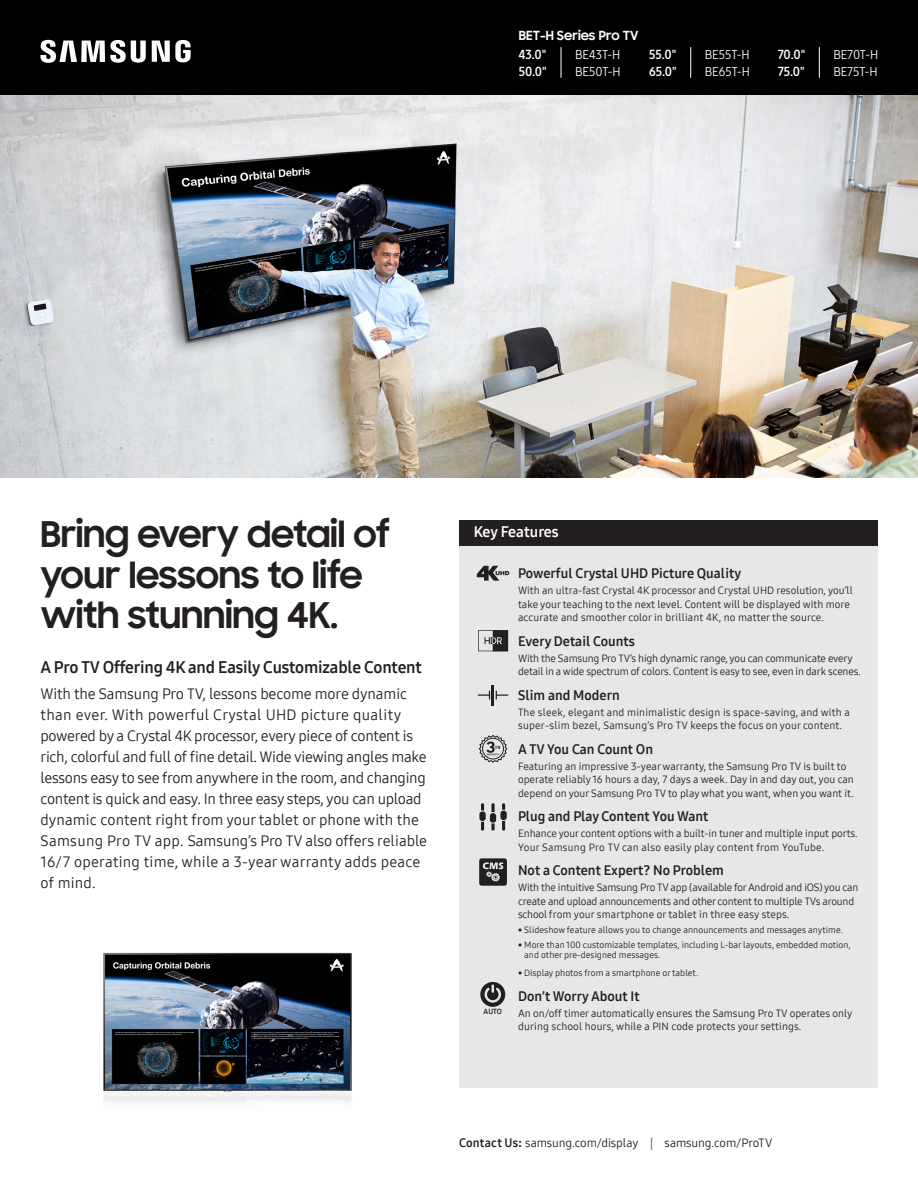
<style>
.page{position:relative;width:918px;height:1188px;background:#fff}
.page>*{position:absolute;margin:0;border:0;box-sizing:border-box;transform-origin:0 0}
.Headlines{font:700 36px/40.5px "Samsung Sharp Sans";letter-spacing:-.01em;color:#231f20}
.Small_Copy_Heads{font:16.5px "Samsung One 700";letter-spacing:-.01em;color:#231f20}
.Small_Copy_Heads-2{font:15px/21px "Samsung One 400";letter-spacing:-.01em;color:#231f20}
.t1{font:15px "Samsung One 700";color:#fff}
.Subheaders{font:13.5px "Samsung One 700";color:#231f20}
.Product_SKUs{font:12.75px "Samsung One 400 C";color:#fff}
.t2{font:12.75px "Samsung One 700 C";color:#fff}
.t3{font:700 12.75px "Samsung Sharp Sans";color:#fff}
.t4{font:12px "Samsung One 400";letter-spacing:-.01em;color:#231f20}
.Bullets{font:10.5px/13.5px "Samsung One 400";color:#231f20}
.Bullets-2{font:10.5px/13.5px "Samsung One 400";letter-spacing:-.02em;color:#231f20}
.Bullets-3{font:9px/10.5px "Samsung One 400";color:#231f20}
.t5{font:7.35px "Samsung One 700";color:#231f20}
.s1{font-family:"Samsung One 700"}
.s2{font-family:"Helvetica Neue";font-weight:700}
</style>
<div class="page">
<img style="left:103px;top:952px;width:249px;height:150px">
<img style="left:0;top:94px;width:918px;height:384px">
<div style="left:459px;top:543px;width:419px;height:545px;background:#e6e7e9"></div>
<div style="left:0;top:0;width:918px;height:94px;background:#000001"></div>
<svg style="left:41px;top:40px;width:105px;height:23px"></svg>
<svg style="left:152px;top:40px;width:39px;height:22px"></svg>
<hr style="left:561px;top:47px;width:1px;height:31px;background:#fff">
<hr style="left:690px;top:47px;width:1px;height:31px;background:#fff">
<hr style="left:819px;top:47px;width:1px;height:31px;background:#fff">
<div style="left:459px;top:520px;width:419px;height:26px;background:#231f20"></div>
<svg style="left:478px;top:735px;width:30px;height:28px"></svg>
<svg style="left:477px;top:566px;width:32px;height:15px"></svg>
<svg style="left:478px;top:630px;width:30px;height:21px"></svg>
<hr style="left:492px;top:685px;width:2px;height:21px;background:#231f20">
<svg style="left:496px;top:691px;width:12px;height:9px"></svg>
<svg style="left:478px;top:691px;width:12px;height:9px"></svg>
<svg style="left:479px;top:858px;width:28px;height:28px"></svg>
<div style="left:490px;top:813px;width:6px;height:10px;background:#231f20;border-radius:3px"></div>
<div style="left:500px;top:811px;width:7px;height:9px;background:#231f20;border-radius:3px"></div>
<div style="left:479px;top:811px;width:7px;height:10px;background:#231f20;border-radius:3px"></div>
<svg style="left:491px;top:823px;width:4px;height:8px"></svg>
<svg style="left:491px;top:803px;width:4px;height:9px"></svg>
<svg style="left:502px;top:821px;width:3px;height:10px"></svg>
<svg style="left:502px;top:803px;width:3px;height:7px"></svg>
<svg style="left:481px;top:803px;width:3px;height:8px"></svg>
<svg style="left:481px;top:822px;width:3px;height:9px"></svg>
<svg style="left:480px;top:982px;width:25px;height:25px"></svg>
<p class="t3" style="left:519px;top:26px;width:121px">BET-H Series Pro TV</p>
<p class="t2" style="left:519px;top:46px;width:29px">43.0"</p>
<p class="t2" style="left:519px;top:63px;width:30px">50.0"</p>
<p class="Product_SKUs" style="left:575px;top:46px;width:47px">BE43T-H</p>
<p class="Product_SKUs" style="left:575px;top:63px;width:47px">BE50T-H</p>
<p class="t2" style="left:649px;top:46px;width:29px">55.0"</p>
<p class="t2" style="left:649px;top:63px;width:29px">65.0"</p>
<p class="Product_SKUs" style="left:705px;top:46px;width:47px">BE55T-H</p>
<p class="Product_SKUs" style="left:705px;top:63px;width:47px">BE65T-H</p>
<p class="t2" style="left:778px;top:46px;width:29px">70.0"</p>
<p class="t2" style="left:778px;top:63px;width:28px">75.0"</p>
<p class="Product_SKUs" style="left:833px;top:46px;width:46px">BE70T-H</p>
<p class="Product_SKUs" style="left:833px;top:63px;width:46px">BE75T-H</p>
<p class="Headlines" style="left:40px;top:512px;width:351px">Bring every detail of your lessons to life with stunning 4K.</p>
<p class="Small_Copy_Heads" style="left:40px;top:656px;width:383px">A Pro TV Offering 4K and Easily Customizable Content</p>
<p class="Small_Copy_Heads-2" style="left:40px;top:683px;width:388px">With the Samsung Pro TV, lessons become more dynamic than ever. With powerful Crystal UHD picture quality powered by a Crystal 4K processor, every piece of content is rich, colorful and full of fine detail. Wide viewing angles make lessons easy to see from anywhere in the room, and changing content is quick and easy. In three easy steps, you can upload dynamic content right from your tablet or phone with the Samsung Pro TV app. Samsung’s Pro TV also offers reliable 16/7 operating time, while a 3-year warranty adds peace of mind.</p>
<p class="t1" style="left:474px;top:522px;width:87px">Key Features</p>
<p class="t5" style="left:484px;top:1006px;width:20px">AUTO</p>
<p class="Subheaders" style="left:518px;top:565px;width:225px">Powerful Crystal UHD Picture Quality</p>
<p class="Bullets" style="left:518px;top:584px;width:336px">With an ultra-fast Crystal 4K processor and Crystal UHD resolution, you’ll take your teaching to the next level. Content will be displayed with more accurate and smoother color in brilliant 4K, no matter the source.</p>
<p class="Subheaders" style="left:518px;top:632px;width:118px">Every Detail Counts</p>
<p class="Bullets-2" style="left:518px;top:651px;width:344px">With the Samsung Pro TV’s high dynamic range, you can communicate every detail in a wide spectrum of colors. Content is easy to see, even in dark scenes.</p>
<p class="Subheaders" style="left:518px;top:686px;width:103px">Slim and Modern</p>
<p class="Bullets" style="left:518px;top:705px;width:333px">The sleek, elegant and minimalistic design is space-saving, and with a super-slim bezel, Samsung’s Pro TV keeps the focus on your content.</p>
<p class="Subheaders" style="left:518px;top:740px;width:137px">A TV You Can Count On</p>
<p class="Bullets" style="left:518px;top:759px;width:337px">Featuring an impressive 3-year warranty, the Samsung Pro TV is built to operate reliably 16 hours a day, 7 days a week. Day in and day out, you can depend on your Samsung Pro TV to play what you want, when you want it.</p>
<p class="Subheaders" style="left:518px;top:808px;width:192px">Plug and Play Content You Want</p>
<p class="Bullets" style="left:518px;top:827px;width:341px">Enhance your content options with a built-in tuner and multiple input ports.<br>Your Samsung Pro TV can also easily play content from YouTube.</p>
<p class="Subheaders" style="left:518px;top:862px;width:207px">Not a Content Expert? No Problem</p>
<p class="Bullets-2" style="left:518px;top:881px;width:342px">With the intuitive Samsung Pro TV app (available for Android and iOS) you can create and upload announcements and other content to multiple TVs around school from your smartphone or tablet in three easy steps.</p>
<p class="Bullets-3" style="left:518px;top:924px;width:326px">• Slideshow feature allows you to change announcements and messages anytime.</p>
<p class="Bullets-3" style="left:524px;top:939px;width:328px;text-indent:-6px">• More than 100 customizable templates, including L-bar layouts, embedded motion, and other pre-designed messages.</p>
<p class="Bullets-3" style="left:518px;top:968px;width:182px">• Display photos from a smartphone or tablet.</p>
<p class="Subheaders" style="left:518px;top:987px;width:123px">Don’t Worry About It</p>
<p class="Bullets" style="left:518px;top:1006px;width:336px">An on/off timer automatically ensures the Samsung Pro TV operates only during school hours, while a PIN code protects your settings.</p>
<p class="t4" style="left:459px;top:1135px;width:315px"><span class="s1">Contact Us</span><span class="s2">:</span> samsung.com/display | samsung.com/ProTV</p>
</div>
